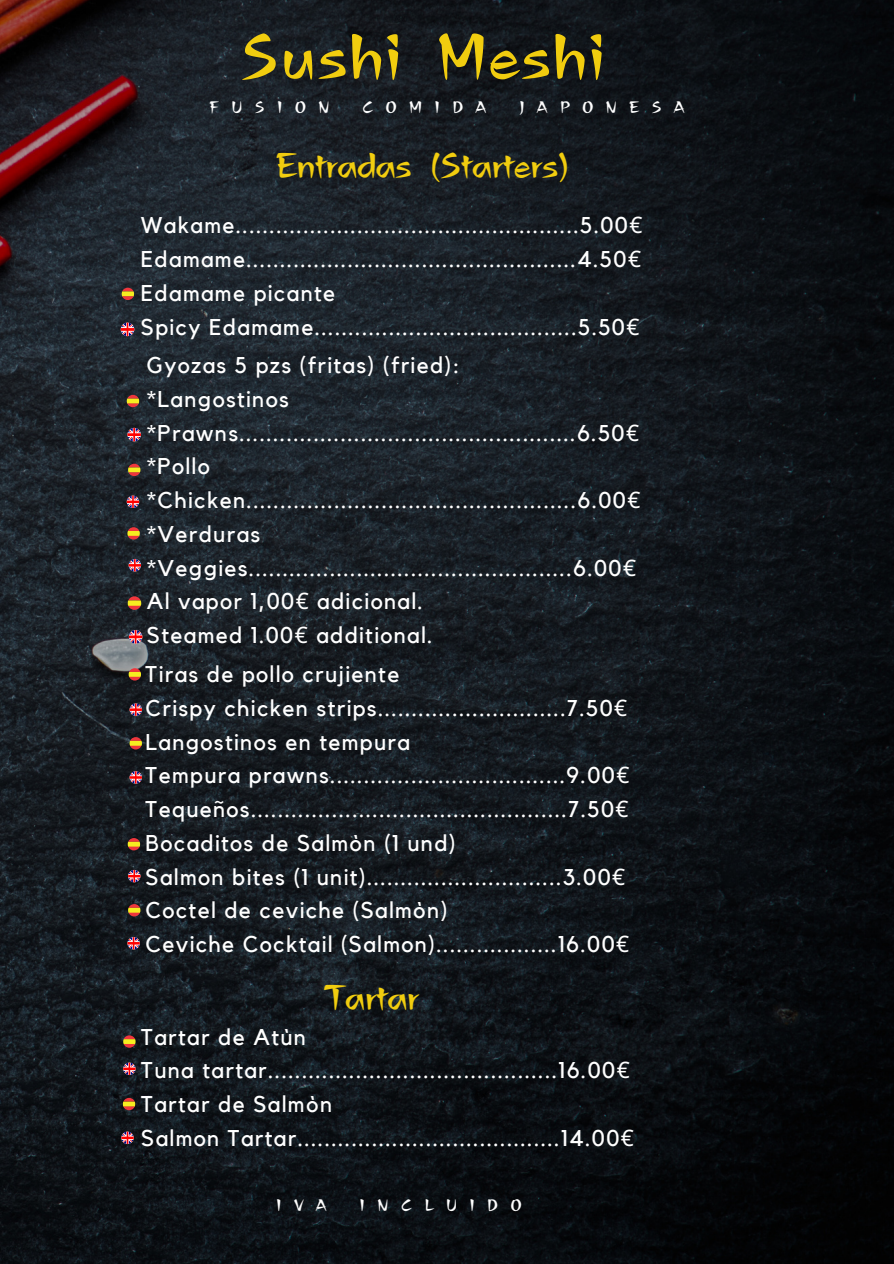
<style>
.page{position:relative;width:894px;height:1264px;background:#fff}
.page>*{position:absolute;margin:0;border:0;box-sizing:border-box;transform-origin:0 0}
.t1{font:64.8px "TEST Pop Fury B";color:#f1cd0f}
.t2{font:35.85px "TEST Pop Fury B";letter-spacing:-.04em;color:#f1cd0f}
.t3{font:22.8px/33.8px "Kollektif";letter-spacing:.06em;color:#fff}
.t4{font:16.65px "TEST Pop Fury B";letter-spacing:.715em;color:#fff}
.s1{font-family:"Noto Sans"}
</style>
<div class="page">
<img style="left:0;top:0;width:893px;height:1263px">
<svg style="left:121px;top:322px;width:13px;height:14px"></svg>
<svg style="left:122px;top:288px;width:12px;height:12px"></svg>
<svg style="left:127px;top:428px;width:14px;height:13px"></svg>
<svg style="left:127px;top:395px;width:12px;height:12px"></svg>
<svg style="left:127px;top:527px;width:13px;height:12px"></svg>
<svg style="left:128px;top:463px;width:12px;height:13px"></svg>
<svg style="left:128px;top:596px;width:13px;height:14px"></svg>
<svg style="left:129px;top:559px;width:12px;height:12px"></svg>
<svg style="left:127px;top:495px;width:12px;height:13px"></svg>
<svg style="left:129px;top:630px;width:13px;height:13px"></svg>
<svg style="left:123px;top:1097px;width:12px;height:13px"></svg>
<svg style="left:121px;top:1131px;width:13px;height:12px"></svg>
<svg style="left:129px;top:737px;width:13px;height:12px"></svg>
<svg style="left:129px;top:703px;width:13px;height:12px"></svg>
<svg style="left:128px;top:904px;width:12px;height:12px"></svg>
<svg style="left:128px;top:870px;width:12px;height:12px"></svg>
<svg style="left:127px;top:937px;width:13px;height:12px"></svg>
<svg style="left:128px;top:838px;width:12px;height:12px"></svg>
<svg style="left:123px;top:1035px;width:12px;height:12px"></svg>
<svg style="left:129px;top:668px;width:12px;height:12px"></svg>
<svg style="left:129px;top:771px;width:13px;height:12px"></svg>
<svg style="left:123px;top:1062px;width:12px;height:12px"></svg>
<p class="t1" style="left:239px;top:22px;width:368px">Sushi Meshi</p>
<h2 class="t4" style="left:209px;top:98px;width:122px">FUSION</h2>
<h2 class="t4" style="left:362px;top:98px;width:126px">COMIDA</h2>
<h2 class="t4" style="left:518px;top:98px;width:167px">JAPONESA</h2>
<h1 class="t2" style="left:275px;top:147px;width:297px">Entradas (Starters)</h1>
<h3 class="t3" style="left:141px;top:209px;width:503px">Wakame...................................................5.00<span class="s1">€ </span>Edamame.................................................4.50<span class="s1">€ </span>Edamame picante<br>Spicy Edamame.......................................5.50<span class="s1">€</span></h3>
<p class="t3" style="left:147px;top:349px;width:495px">Gyozas 5 pzs (fritas) (fried):<br>*Langostinos *Prawns..................................................6.50<span class="s1">€ </span>*Pollo *Chicken.................................................6.00<span class="s1">€ </span>*Verduras *Veggies................................................6.00<span class="s1">€ </span>Al vapor 1,00<span class="s1">€</span> adicional.<br>Steamed 1.00<span class="s1">€</span> additional.</p>
<p class="t3" style="left:145px;top:658px;width:485px">Tiras de pollo crujiente<br>Crispy chicken strips............................7.50<span class="s1">€ </span>Langostinos en tempura<br>Tempura prawns...................................9.00<span class="s1">€ </span>Tequeños...............................................7.50<span class="s1">€ </span>Bocaditos de Salmòn (1 und)<br>Salmon bites (1 unit).............................3.00<span class="s1">€ </span>Coctel de ceviche (Salmòn)<br>Ceviche Cocktail (Salmon)..................16.00<span class="s1">€</span></p>
<h3 class="t2" style="left:323px;top:978px;width:98px">Tartar</h3>
<p class="t3" style="left:141px;top:1020px;width:494px">Tartar de Atùn<br>Tuna tartar...........................................16.00<span class="s1">€ </span>Tartar de Salmòn<br>Salmon Tartar.......................................14.00<span class="s1">€</span></p>
<p class="t4" style="left:276px;top:1195px;width:52px">IVA</p>
<p class="t4" style="left:359px;top:1195px;width:164px">INCLUIDO</p>
</div>
